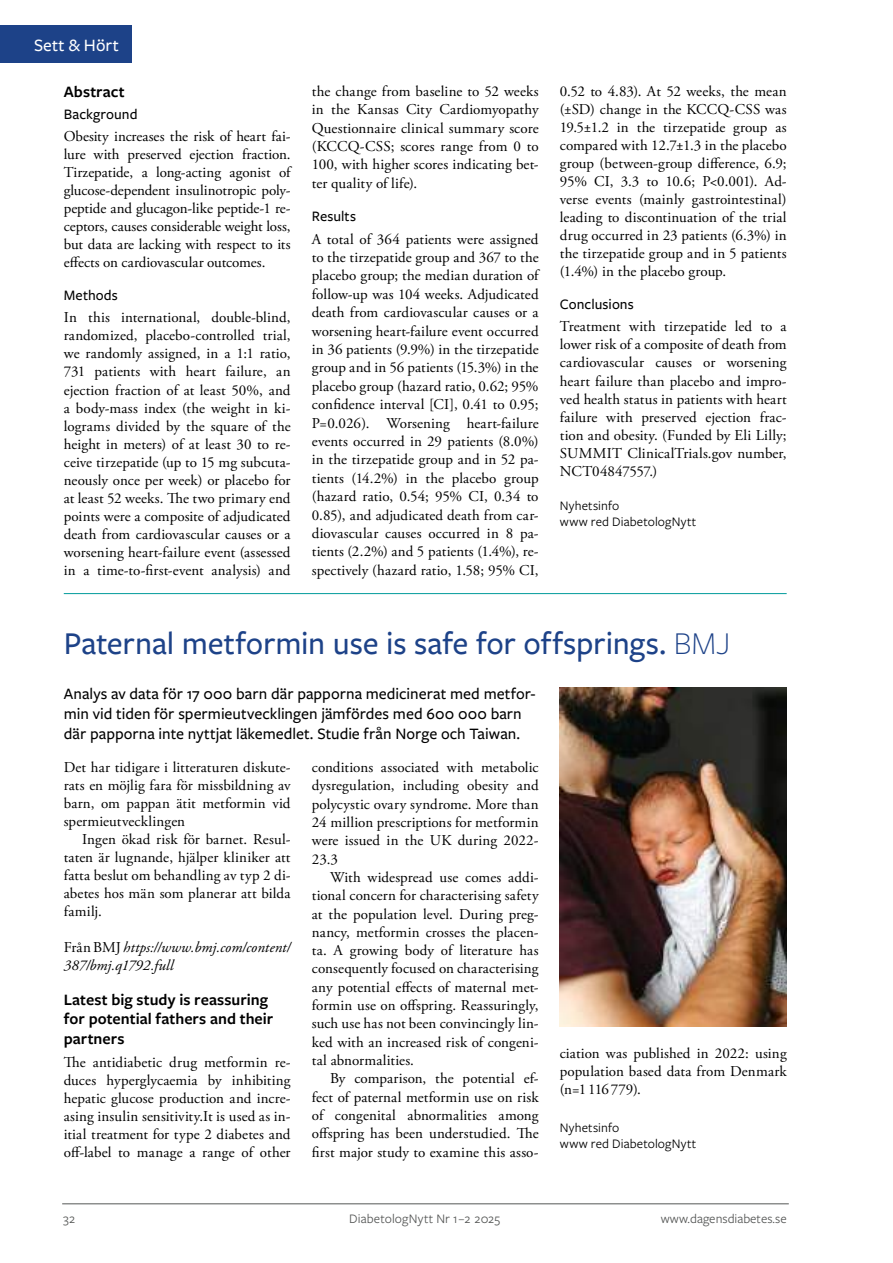
<style>
.page{position:relative;width:893px;height:1263px;background:#fff}
.page>*{position:absolute;margin:0;border:0;box-sizing:border-box;transform-origin:0 0}
.t1{font:500 33px "Freight Sans Pro";letter-spacing:-.005em;color:#1d4288}
.t2{font:500 18px "Freight Sans Pro";letter-spacing:.005em;color:#fff}
.t3{font:500 16.5px/19.8px "Freight Sans Pro";letter-spacing:.005em;color:#000}
.t4{font:600 16.5px/19.8px "Freight Sans Pro";letter-spacing:.005em;color:#000}
.t5{font:15px/18px "Adobe Garamond Pro";letter-spacing:.01em;color:#000;text-align:justify}
.t6{font:italic 15px/18px "Adobe Garamond Pro";letter-spacing:.005em;color:#000}
.t7{font:500 15px "Freight Sans Pro";letter-spacing:.005em;color:#000}
.t8{font:13.5px/16.2px "Freight Sans Pro";letter-spacing:.01em;color:#000}
.t9{font:13.5px "Freight Sans Pro";letter-spacing:.005em;color:#555756}
.s1{font-weight:300}
.s2{font-style:normal}
</style>
<div class="page">
<hr style="left:62px;top:1203px;width:727px;height:1px;background:#555756">
<div style="left:0;top:26px;width:132px;height:37px;background:#1d4288"></div>
<hr style="left:64px;top:593px;width:723px;height:1px;background:#009b9b">
<img style="left:560px;top:688px;width:227px;height:338px">
<p class="t2" style="left:34px;top:33px;width:86px">Sett &amp; Hört</p>
<p class="t4" style="left:64px;top:81px;width:62px">Abstract</p>
<p class="t7" style="left:64px;top:104px;width:75px">Background</p>
<p class="t5" style="left:64px;top:128px;width:228px">Obesity increases the risk of heart fai&shy;lure with preserved ejection fraction.<br>Tirzepatide, a long-acting agonist of glucose-dependent insulinotropic poly&shy;peptide and glucagon-like peptide-1 re&shy;ceptors, causes considerable weight loss, but data are lacking with respect to its effects on cardiovascular outcomes.</p>
<p class="t7" style="left:64px;top:285px;width:56px">Methods</p>
<p class="t5" style="left:64px;top:309px;width:228px">In this international, double-blind, randomized, placebo-controlled trial, we randomly assigned, in a 1:1 ratio, 731 patients with heart failure, an ejection fraction of at least 50%, and a body-mass index (the weight in ki&shy;lograms divided by the square of the height in meters) of at least 30 to re&shy;ceive tirzepatide (up to 15 mg subcuta&shy;neously once per week) or placebo for at least 52 weeks. The two primary end points were a composite of adjudicated death from cardiovascular causes or a worsening heart-failure event (assessed in a time-to-first-event analysis) and</p>
<p class="t5" style="left:312px;top:82px;width:228px;line-height:18.5px">the change from baseline to 52 weeks in the Kansas City Cardiomyopathy Questionnaire clinical summary score (KCCQ-CSS; scores range from 0 to 100, with higher scores indicating bet&shy;ter quality of life).</p>
<p class="t7" style="left:312px;top:206px;width:46px">Results</p>
<p class="t5" style="left:312px;top:230px;width:228px;line-height:18.5px">A total of 364 patients were assigned to the tirzepatide group and 367 to the placebo group; the median duration of follow-up was 104 weeks. Adjudicated death from cardiovascular causes or a worsening heart-failure event occurred in 36 patients (9.9%) in the tirzepatide group and in 56 patients (15.3%) in the placebo group (hazard ratio, 0.62; 95% confidence interval [CI], 0.41 to 0.95; P=0.026). Worsening heart-failure events occurred in 29 patients (8.0%) in the tirzepatide group and in 52 pa&shy;tients (14.2%) in the placebo group (hazard ratio, 0.54; 95% CI, 0.34 to 0.85), and adjudicated death from car&shy;diovascular causes occurred in 8 pa&shy;tients (2.2%) and 5 patients (1.4%), re&shy;spectively (hazard ratio, 1.58; 95% CI,</p>
<p class="t5" style="left:560px;top:83px;width:228px">0.52 to 4.83). At 52 weeks, the mean (±SD) change in the KCCQ-CSS was 19.5±1.2 in the tirzepatide group as compared with 12.7±1.3 in the placebo group (between-group difference, 6.9; 95% CI, 3.3 to 10.6; P&lt;0.001). Ad&shy;verse events (mainly gastrointestinal) leading to discontinuation of the trial drug occurred in 23 patients (6.3%) in the tirzepatide group and in 5 patients (1.4%) in the placebo group.</p>
<p class="t7" style="left:560px;top:294px;width:75px">Conclusions</p>
<p class="t5" style="left:560px;top:318px;width:228px">Treatment with tirzepatide led to a lower risk of a composite of death from cardiovascular causes or worsening heart failure than placebo and impro&shy;ved health status in patients with heart failure with preserved ejection frac&shy;tion and obesity. (Funded by Eli Lilly; SUMMIT ClinicalTrials.gov number, NCT04847557.)</p>
<p class="t8" style="left:560px;top:497px;width:138px">Nyhetsinfo<br>www red DiabetologNytt</p>
<h1 class="t1" style="left:64px;top:621px;width:668px">Paternal metformin use is safe for offsprings. <span class="s1">BMJ</span></h1>
<p class="t3" style="left:64px;top:684px;width:473px">Analys av data för 17 000 barn där papporna medicinerat med metfor&shy;min vid tiden för spermieutvecklingen jämfördes med 600 000 barn där papporna inte nyttjat läkemedlet. Studie från Norge och Taiwan.</p>
<p class="t5" style="left:64px;top:759px;width:228px">Det har tidigare i litteraturen diskute&shy;rats en möjlig fara för missbildning av barn, om pappan ätit metformin vid spermieutvecklingen</p>
<p class="t5" style="left:64px;top:831px;width:228px;text-indent:18px">Ingen ökad risk för barnet. Resul&shy;taten är lugnande, hjälper kliniker att fatta beslut om behandling av typ 2 di&shy;abetes hos män som planerar att bilda familj.</p>
<p class="t6" style="left:64px;top:939px;width:228px"><span class="s2">Från BMJ</span> https://www.bmj.com/content/<br>387/bmj.q1792.full</p>
<p class="t4" style="left:64px;top:989px;width:211px">Latest big study is reassuring for potential fathers and their partners</p>
<p class="t5" style="left:64px;top:1053px;width:228px">The antidiabetic drug metformin re&shy;duces hyperglycaemia by inhibiting hepatic glucose production and incre&shy;asing insulin sensitivity.It is used as in&shy;itial treatment for type 2 diabetes and off-label to manage a range of other</p>
<p class="t5" style="left:312px;top:759px;width:228px">conditions associated with metabolic dysregulation, including obesity and polycystic ovary syndrome. More than 24 million prescriptions for metformin were issued in the UK during 2022- 23.3</p>
<p class="t5" style="left:312px;top:868px;width:228px;text-indent:18px">With widespread use comes addi&shy;tional concern for characterising safety at the population level. During preg&shy;nancy, metformin crosses the placen&shy;ta. A growing body of literature has consequently focused on characterising any potential effects of maternal met&shy;formin use on offspring. Reassuringly, such use has not been convincingly lin&shy;ked with an increased risk of congeni&shy;tal abnormalities.</p>
<p class="t5" style="left:312px;top:1070px;width:228px;text-indent:18px">By comparison, the potential ef&shy;fect of paternal metformin use on risk of congenital abnormalities among offspring has been understudied. The first major study to examine this asso-</p>
<p class="t5" style="left:560px;top:1044px;width:228px">ciation was published in 2022: using population based data from Denmark (n=1 116779).</p>
<p class="t8" style="left:560px;top:1119px;width:138px">Nyhetsinfo<br>www red DiabetologNytt</p>
<p class="t9" style="left:63px;top:1209px;width:13px">32</p>
<p class="t9" style="left:349px;top:1209px;width:152px">DiabetologNytt Nr 1–2 2025</p>
<p class="t9" style="left:661px;top:1209px;width:128px">www.dagensdiabetes.se</p>
</div>
